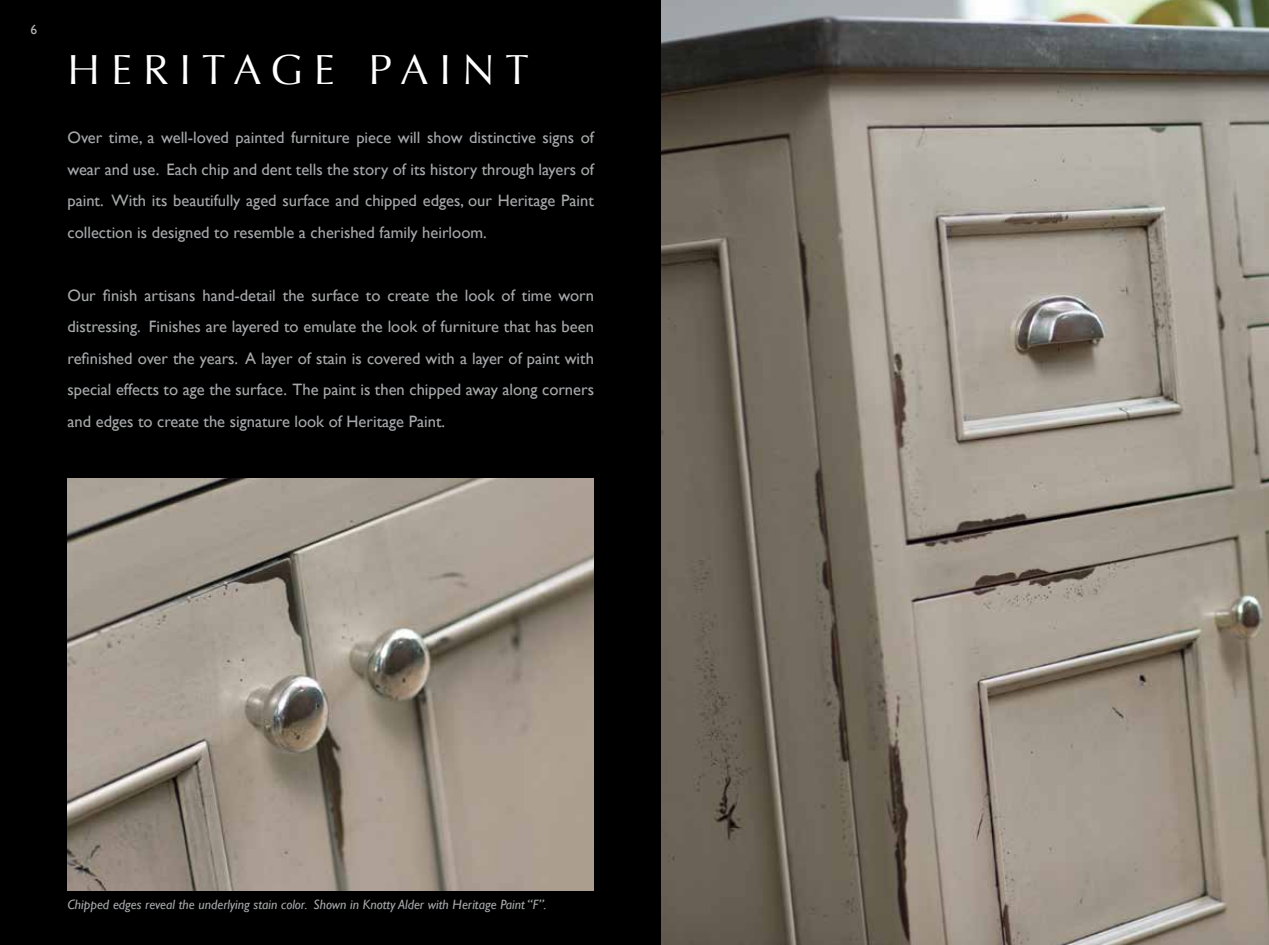
<style>
.page{position:relative;width:1269px;height:945px;background:#000}
.page>*{position:absolute;margin:0;border:0;box-sizing:border-box;transform-origin:0 0}
.t1{font:42px "Optima";letter-spacing:.26em;color:#fff}
.t2{font:16.5px/31.5px "Gill Sans";color:#a7a9ab;text-align:justify}
.t3{font:italic 13.5px "Gill Sans";color:#a7a9ab}
.t4{font:13.5px "Gill Sans";color:#b1b3b5}
</style>
<div class="page">
<img style="left:68px;top:479px;width:526px;height:412px">
<img style="left:662px;top:0;width:607px;height:945px">
<p class="t4" style="left:30px;top:22px;width:8px">6</p>
<h1 class="t1" style="left:68px;top:45px;width:463px">HERITAGE PAINT</h1>
<p class="t2" style="left:68px;top:122px;width:528px">Over time, a well-loved painted furniture piece will show distinctive signs of wear and use. Each chip and dent tells the story of its history through layers of paint. With its beautifully aged surface and chipped edges, our Heritage Paint collection is designed to resemble a cherished family heirloom.</p>
<p class="t2" style="left:68px;top:279px;width:528px">Our finish artisans hand-detail the surface to create the look of time worn distressing. Finishes are layered to emulate the look of furniture that has been refinished over the years. A layer of stain is covered with a layer of paint with special effects to age the surface. The paint is then chipped away along corners and edges to create the signature look of Heritage Paint.</p>
<p class="t3" style="left:68px;top:897px;width:481px">Chipped edges reveal the underlying stain color. Shown in Knotty Alder with Heritage Paint “F”.</p>
</div>
